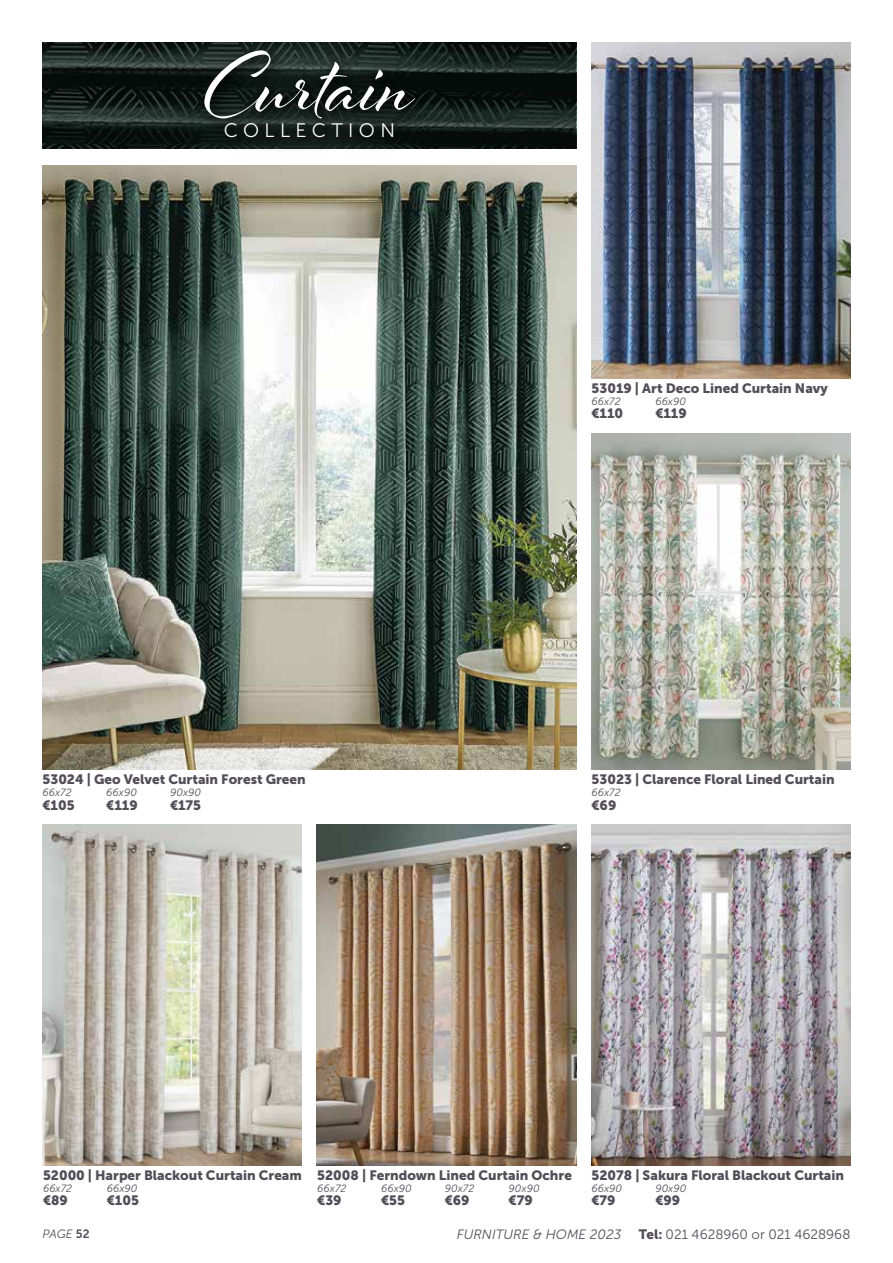
<style>
.page{position:relative;width:893px;height:1263px;background:#fff}
.page>*{position:absolute;margin:0;border:0;box-sizing:border-box;transform-origin:0 0}
.t1{font:90px "Al Fresco";color:#fff}
.t2{font:19.5px "Museo Sans 300";letter-spacing:.275em;color:#fff}
.t3{font:13.5px "Museo Sans 900";color:#524d57}
.t4{font:13.5px "Museo Sans 300";color:#524d57}
.t5{font:italic 13.5px "Museo Sans 300";color:#524d57}
.t6{font:italic 12px "Museo Sans 300";color:#524d57}
.t7{font:italic 10.5px "Museo Sans 300";color:#524d57}
.s1{font-family:"Museo Sans 700";font-style:normal}
.s2{font-family:"Museo Sans 900"}
</style>
<div class="page">
<img style="left:43px;top:166px;width:533px;height:604px">
<img style="left:43px;top:825px;width:259px;height:340px">
<img style="left:317px;top:825px;width:259px;height:340px">
<img style="left:591px;top:825px;width:259px;height:340px">
<img style="left:591px;top:434px;width:259px;height:336px">
<img style="left:591px;top:43px;width:259px;height:335px">
<svg style="left:43px;top:43px;width:533px;height:106px;background:#151e1b"></svg>
<div style="left:194px;top:40px;width:237px;height:114px;background:#000;opacity:.75"></div>
<h1 class="t1" style="left:204px;top:25px;width:205px">Curtain</h1>
<h2 class="t2" style="left:224px;top:120px;width:173px">COLLECTION</h2>
<p class="t3" style="left:43px;top:772px;width:265px">53024 | Geo Velvet Curtain Forest Green</p>
<p class="t7" style="left:43px;top:787px;width:31px">66x72</p>
<p class="t7" style="left:106px;top:787px;width:32px">66x90</p>
<p class="t7" style="left:170px;top:787px;width:32px">90x90</p>
<p class="t3" style="left:43px;top:797px;width:34px">€105</p>
<p class="t3" style="left:106px;top:797px;width:33px">€119</p>
<p class="t3" style="left:170px;top:797px;width:33px">€175</p>
<p class="t3" style="left:592px;top:380px;width:238px">53019 | Art Deco Lined Curtain Navy</p>
<p class="t7" style="left:592px;top:396px;width:31px">66x72</p>
<p class="t7" style="left:655px;top:396px;width:32px">66x90</p>
<p class="t3" style="left:592px;top:406px;width:33px">€110</p>
<p class="t3" style="left:655px;top:406px;width:33px">€119</p>
<p class="t3" style="left:592px;top:772px;width:245px">53023 | Clarence Floral Lined Curtain</p>
<p class="t7" style="left:592px;top:787px;width:31px">66x72</p>
<p class="t3" style="left:592px;top:797px;width:26px">€69</p>
<p class="t3" style="left:43px;top:1167px;width:260px">52000 | Harper Blackout Curtain Cream</p>
<p class="t7" style="left:43px;top:1182px;width:31px">66x72</p>
<p class="t7" style="left:107px;top:1182px;width:32px">66x90</p>
<p class="t3" style="left:43px;top:1193px;width:26px">€89</p>
<p class="t3" style="left:107px;top:1193px;width:34px">€105</p>
<p class="t3" style="left:317px;top:1167px;width:256px">52008 | Ferndown Lined Curtain Ochre</p>
<p class="t7" style="left:317px;top:1182px;width:31px">66x72</p>
<p class="t7" style="left:381px;top:1182px;width:32px">66x90</p>
<p class="t7" style="left:445px;top:1182px;width:31px">90x72</p>
<p class="t7" style="left:509px;top:1182px;width:32px">90x90</p>
<p class="t3" style="left:317px;top:1193px;width:26px">€39</p>
<p class="t3" style="left:381px;top:1193px;width:25px">€55</p>
<p class="t3" style="left:445px;top:1193px;width:26px">€69</p>
<p class="t3" style="left:509px;top:1193px;width:26px">€79</p>
<p class="t3" style="left:592px;top:1167px;width:254px">52078 | Sakura Floral Blackout Curtain</p>
<p class="t7" style="left:592px;top:1182px;width:32px">66x90</p>
<p class="t7" style="left:655px;top:1182px;width:32px">90x90</p>
<p class="t3" style="left:592px;top:1193px;width:26px">€79</p>
<p class="t3" style="left:655px;top:1193px;width:26px">€99</p>
<p class="t6" style="left:43px;top:1227px;width:49px">PAGE <span class="s1">52</span></p>
<p class="t5" style="left:457px;top:1227px;width:166px">FURNITURE &amp; HOME 2023</p>
<p class="t4" style="left:639px;top:1227px;width:213px"><span class="s2">Tel:</span> 021 4628960 or 021 4628968</p>
</div>
